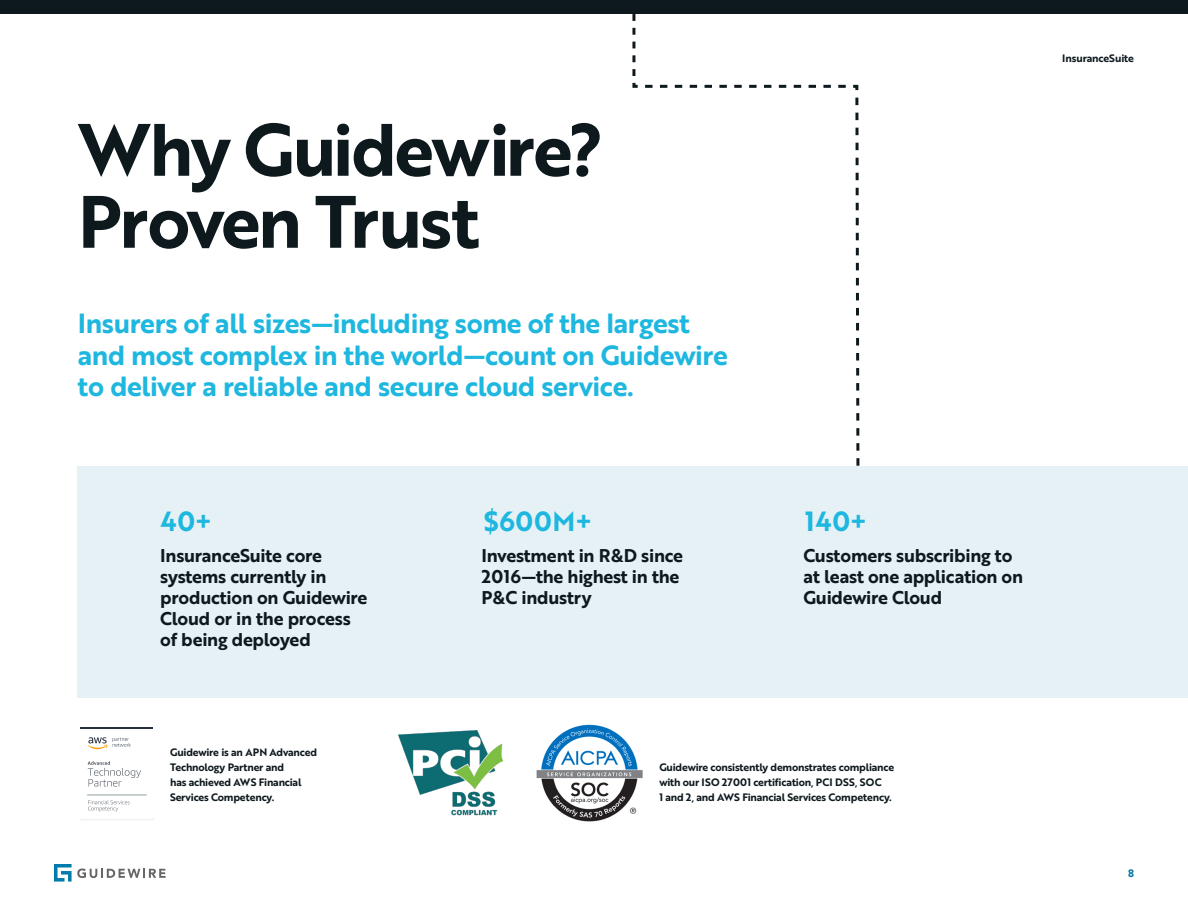
<style>
.page{position:relative;width:1188px;height:918px;background:#fff}
.page>*{position:absolute;margin:0;border:0;box-sizing:border-box;transform-origin:0 0}
.Intro_Paragraph{font:72px/72px "Brother 1816 Bold";letter-spacing:-.03em;color:#0e191e}
.Intro_Paragraph-2{font:27px/31.5px "Brother 1816 Bold";letter-spacing:-.015em;color:#1eb7df}
.Intro_Paragraph-3{font:18px/21px "Brother 1816 Bold";letter-spacing:-.015em;color:#0e191e}
.BodyCopy{font:10.5px/15px "Brother 1816 Bold";letter-spacing:-.02em;color:#0e191e}
.t1{font:10.5px "Brother 1816 Bold";color:#00739e}
</style>
<div class="page">
<div style="left:78px;top:466px;width:1110px;height:231px;background:#e6f1f5"></div>
<svg style="left:632px;top:14px;width:228px;height:452px"></svg>
<svg style="left:80px;top:727px;width:74px;height:93px"></svg>
<img style="left:537px;top:725px;width:106px;height:97px">
<img style="left:399px;top:731px;width:103px;height:85px">
<div style="left:0;top:0;width:1188px;height:14px;background:#0e191e"></div>
<svg style="left:54px;top:864px;width:112px;height:18px"></svg>
<p class="Intro_Paragraph" style="left:78px;top:111px;width:528px">Why Guidewire?<br>Proven Trust</p>
<p class="Intro_Paragraph-2" style="left:78px;top:307px;width:652px">Insurers of all sizes—including some of the largest and most complex in the world—count on Guidewire to deliver a reliable and secure cloud service.</p>
<p class="BodyCopy" style="left:1062px;top:50px;width:73px">InsuranceSuite</p>
<p class="Intro_Paragraph-2" style="left:160px;top:505px;width:53px">40+</p>
<p class="Intro_Paragraph-2" style="left:483px;top:505px;width:111px">$600M+</p>
<p class="Intro_Paragraph-2" style="left:805px;top:505px;width:64px">140+</p>
<p class="Intro_Paragraph-3" style="left:160px;top:544px;width:209px">InsuranceSuite core systems currently in production on Guidewire<br>Cloud or in the process of being deployed</p>
<p class="Intro_Paragraph-3" style="left:803px;top:544px;width:221px">Customers subscribing to at least one application on<br>Guidewire Cloud</p>
<p class="Intro_Paragraph-3" style="left:481px;top:544px;width:203px">Investment in R&amp;D since<br>2016—the highest in the<br>P&amp;C industry</p>
<p class="BodyCopy" style="left:170px;top:744px;width:149px">Guidewire is an APN Advanced<br>Technology Partner and<br>has achieved AWS Financial<br>Services Competency.</p>
<p class="BodyCopy" style="left:659px;top:759px;width:236px">Guidewire consistently demonstrates compliance with our ISO 27001 certification, PCI DSS, SOC<br>1 and 2, and AWS Financial Services Competency.</p>
<p class="t1" style="left:1128px;top:865px;width:7px">8</p>
</div>
